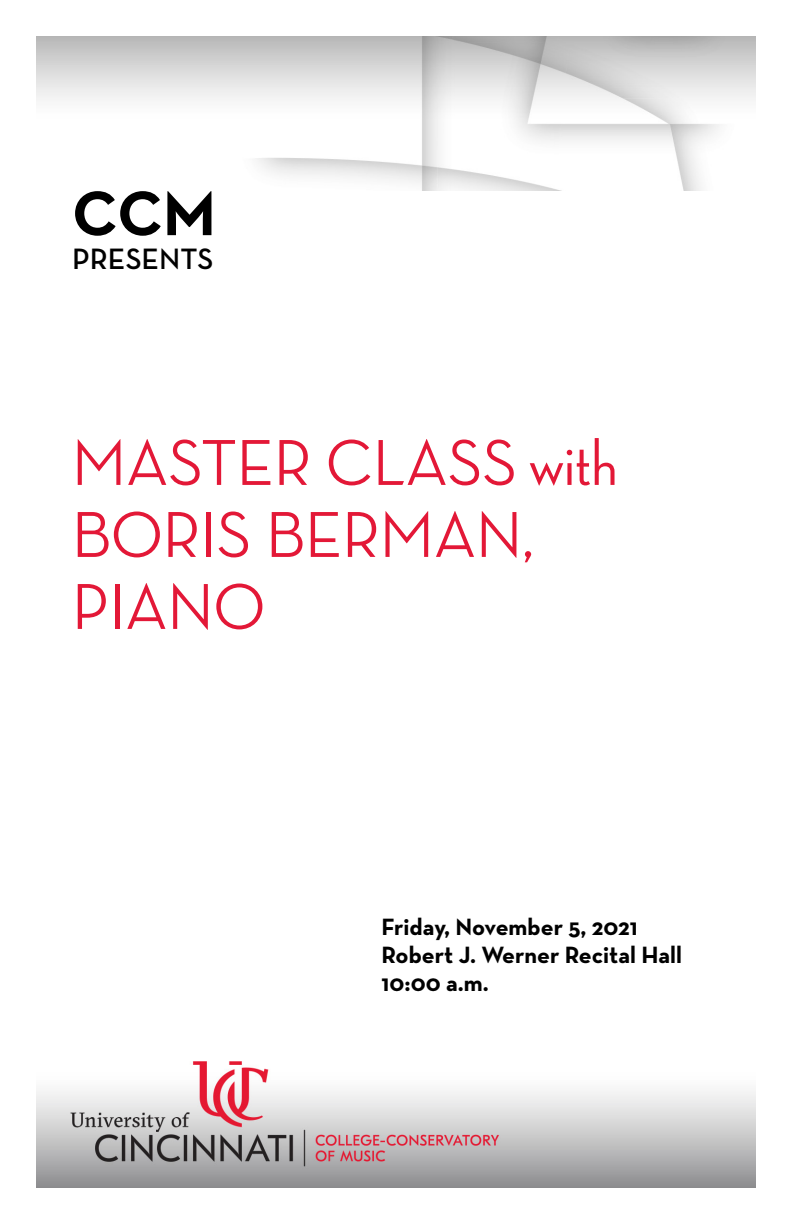
<style>
.page{position:relative;width:792px;height:1224px;background:#fff}
.page>*{position:absolute;margin:0;border:0;box-sizing:border-box;transform-origin:0 0}
.Concert_Title{font:500 66px/72px "Neutra Disp";color:#e31837}
.Page_Intro{font:700 64px "Neutra Text";color:#000}
.Page_Intro-2{font:600 30px "Neutra Text";color:#000}
.Date_Venue_Time{font:700 24px "Neutra Text";color:#000}
</style>
<div class="page">
<img style="left:36px;top:36px;width:720px;height:154px">
<img style="left:36px;top:1061px;width:720px;height:127px">
<h1 class="Page_Intro" style="left:72px;top:173px;width:145px">CCM</h1>
<h1 class="Page_Intro-2" style="left:72px;top:241px;width:143px">PRESENTS</h1>
<h1 class="Concert_Title" style="left:72px;top:427px;width:547px">MASTER CLASS with</h1>
<h1 class="Concert_Title" style="left:72px;top:499px;width:463px">BORIS BERMAN,<br>PIANO</h1>
<h3 class="Date_Venue_Time" style="left:382px;top:912px;width:258px">Friday, November 5, 2021</h3>
<h3 class="Date_Venue_Time" style="left:382px;top:940px;width:302px">Robert J. Werner Recital Hall</h3>
<h3 class="Date_Venue_Time" style="left:382px;top:968px;width:109px">10:00 a.m.</h3>
</div>
